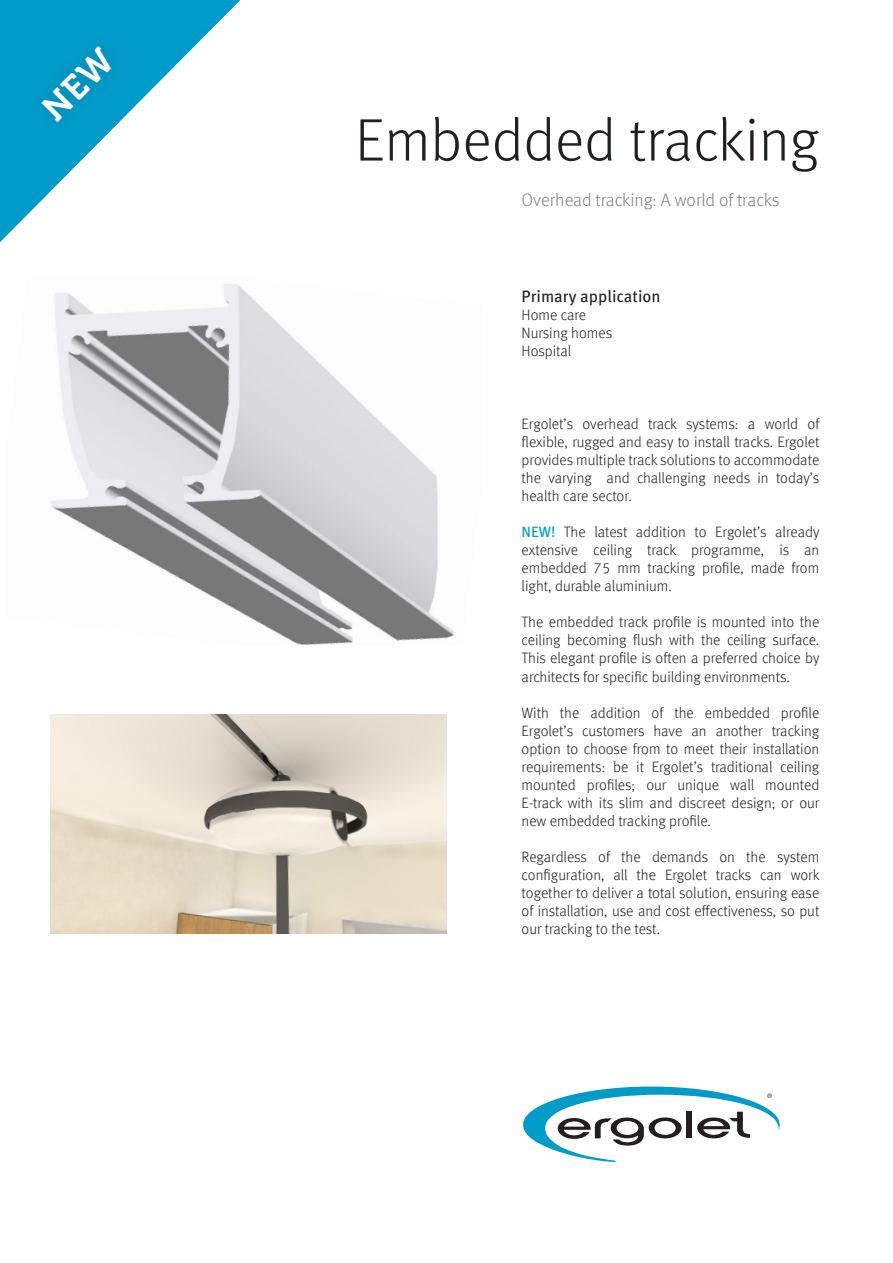
<style>
.page{position:relative;width:893px;height:1263px;background:#fff}
.page>*{position:absolute;margin:0;border:0;box-sizing:border-box;transform-origin:0 0}
.t1{font:300 60px "Meta Offc Pro";letter-spacing:-.005em;color:#231f20}
.t2{font:300 18px "Meta Offc Pro";letter-spacing:-.005em;color:#808285}
.t3{font:16.5px "Meta Pro";color:#231f20}
.t4{font:300 15px/18px "Meta Offc Pro";color:#231f20;text-align:justify}
.s1{font-family:"Meta Pro";font-weight:400;color:#009bc8}
</style>
<div class="page">
<svg style="left:523px;top:1086px;width:257px;height:76px"></svg>
<img style="left:51px;top:714px;width:395px;height:219px">
<img style="left:50px;top:284px;width:404px;height:361px">
<svg style="left:0;top:0;width:240px;height:242px"></svg>
<div style="left:30px;top:33px;width:94px;height:101px;background:#009bc8"></div>
<svg style="left:46px;top:52px;width:63px;height:63px"></svg>
<p class="t1" style="left:355px;top:96px;width:466px">Embedded tracking</p>
<p class="t2" style="left:522px;top:187px;width:260px">Overhead tracking: A world of tracks</p>
<p class="t3" style="left:522px;top:283px;width:141px">Primary application</p>
<p class="t4" style="left:522px;top:305px;width:66px">Home care</p>
<p class="t4" style="left:522px;top:323px;width:92px">Nursing homes</p>
<p class="t4" style="left:522px;top:341px;width:51px">Hospital</p>
<p class="t4" style="left:522px;top:414px;width:299px">Ergolet’s overhead track systems: a world of flexible, rugged and easy to install tracks. Ergolet provides multiple track solutions to accommodate the varying and challenging needs in today’s health care sector.</p>
<p class="t4" style="left:522px;top:522px;width:299px"><span class="s1">NEW!</span> The latest addition to Ergolet’s already extensive ceiling track programme, is an embedded 75 mm tracking profile, made from light, durable aluminium.</p>
<p class="t4" style="left:522px;top:612px;width:299px">The embedded track profile is mounted into the ceiling becoming flush with the ceiling surface.<br>This elegant profile is often a preferred choice by architects for specific building environments.</p>
<p class="t4" style="left:522px;top:702px;width:299px">With the addition of the embedded profile Ergolet’s customers have an another tracking option to choose from to meet their installation requirements: be it Ergolet’s traditional ceiling mounted profiles; our unique wall mounted E-track with its slim and discreet design; or our new embedded tracking profile.</p>
<p class="t4" style="left:522px;top:846px;width:300px">Regardless of the demands on the system configuration, all the Ergolet tracks can work together to deliver a total solution, ensuring ease of installation, use and cost effectiveness, so put our tracking to the test.</p>
</div>
